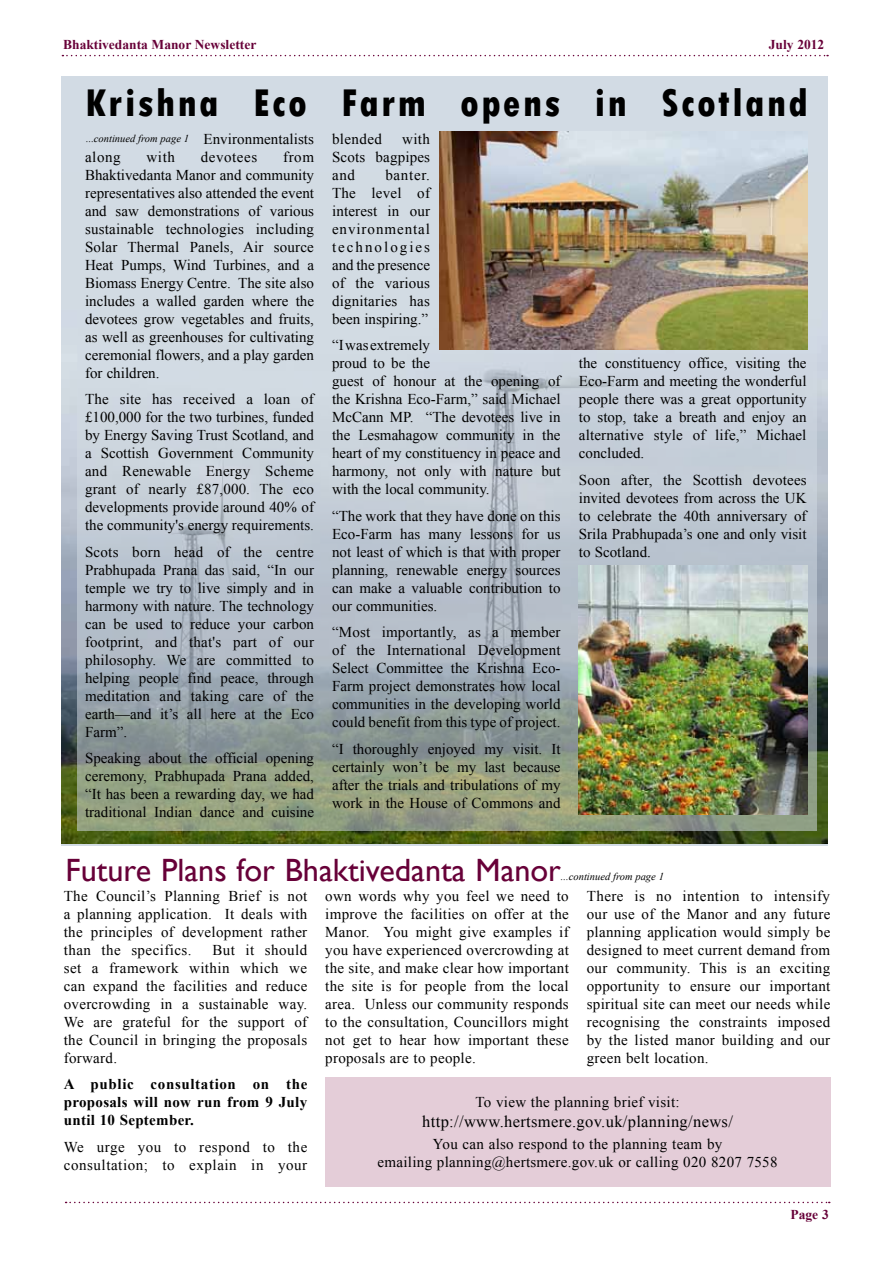
<style>
.page{position:relative;width:893px;height:1263px;background:#fff}
.page>*{position:absolute;margin:0;border:0;box-sizing:border-box;transform-origin:0 0}
.t1{font:800 condensed 40.5px "Tw Cen";letter-spacing:.065em;color:#000}
.t2{font:32.25px "Gill Sans";color:#670038}
.t3{font:16.5px "Times New Roman";letter-spacing:.02em;color:#000}
.t4{font:15px/18px "Times New Roman";color:#000;text-align:justify}
.t5{font:15px/18px "Times New Roman";letter-spacing:.02em;color:#000;text-align:center}
.t6{font:700 15px/18px "Times New Roman";letter-spacing:.02em;color:#000;text-align:justify}
.t7{font:15px/18px "Times New Roman";letter-spacing:.035em;color:#000}
.t8{font:15px "Times New Roman";letter-spacing:.04em;color:#000}
.t9{font:15px "Times New Roman";letter-spacing:.03em;color:#000}
.t10{font:700 13.5px "Times New Roman";color:#670038}
.t11{font:italic 10.5px "Times New Roman";color:#000}
</style>
<div class="page">
<svg style="left:66px;top:1202px;width:764px;height:1px"></svg>
<svg style="left:62px;top:55px;width:766px;height:1px"></svg>
<div style="left:62px;top:77px;width:766px;height:769px;background:#d2dbe4"></div>
<img style="left:62px;top:393px;width:766px;height:450px">
<svg style="left:77px;top:131px;width:739px;height:699px"></svg>
<img style="left:439px;top:132px;width:369px;height:218px">
<img style="left:579px;top:565px;width:229px;height:250px">
<div style="left:325px;top:1077px;width:505px;height:109px;background:#e4cdd8"></div>
<p class="t10" style="left:63px;top:35px;width:195px">Bhaktivedanta Manor Newsletter</p>
<p class="t10" style="left:769px;top:35px;width:57px">July 2012</p>
<h1 class="t1" style="left:85px;top:79px;width:724px">Krishna Eco Farm opens in Scotland</h1>
<p class="t11" style="left:86px;top:132px;width:105px">...continued from page 1</p>
<p class="t4" style="left:203px;top:129px;width:112px">Environmentalists</p>
<p class="t4" style="left:85px;top:147px;width:37px">along</p>
<p class="t4" style="left:146px;top:147px;width:30px">with</p>
<p class="t8" style="left:201px;top:146px;width:58px">devotees</p>
<p class="t4" style="left:85px;top:147px;width:231px;text-indent:198px">from Bhaktivedanta Manor and community representatives also attended the event and saw demonstrations of various sustainable technologies including Solar Thermal Panels, Air source Heat Pumps, Wind Turbines, and a Biomass Energy Centre. The site also includes a walled garden where the devotees grow vegetables and fruits, as well as greenhouses for cultivating ceremonial flowers, and a play garden for children.</p>
<p class="t4" style="left:85px;top:390px;width:230px">The site has received a loan of £100,000 for the two turbines, funded by Energy Saving Trust Scotland, and a Scottish Government Community and Renewable Energy Scheme grant of nearly £87,000. The eco developments provide around 40% of the community's energy requirements.</p>
<p class="t4" style="left:85px;top:542px;width:230px">Scots born head of the centre Prabhupada Prana das said, “In our temple we try to live simply and in harmony with nature. The technology can be used to reduce your carbon footprint, and that's part of our philosophy. We are committed to helping people find peace, through meditation and taking care of the earth—and it’s all here at the Eco Farm”.</p>
<p class="t4" style="left:85px;top:749px;width:230px">Speaking about the official opening ceremony, Prabhupada Prana added, “It has been a rewarding day, we had traditional Indian dance and cuisine</p>
<p class="t9" style="left:332px;top:128px;width:52px">blended</p>
<p class="t4" style="left:332px;top:129px;width:100px;text-indent:70px">with Scots bagpipes and</p>
<p class="t4" style="left:332px;top:165px;width:100px;text-indent:53px">banter.<br>The level of interest in our environmental technologies and the presence of the various dignitaries has been inspiring.”</p>
<p class="t4" style="left:332px;top:336px;width:230px;text-align:left">“I was extremely<br>proud to be the<br>guest of honour at the opening of the Krishna Eco-Farm,” said Michael<br>McCann MP. “The devotees live in the Lesmahagow community in the heart of my constituency in peace and harmony, not only with nature but with the local community.</p>
<p class="t4" style="left:332px;top:506px;width:230px">“The work that they have done on this Eco-Farm has many lessons for us not least of which is that with proper planning, renewable energy sources can make a valuable contribution to our communities.</p>
<p class="t4" style="left:332px;top:623px;width:230px">“Most importantly, as a member of the International Development Select Committee the Krishna Eco-Farm project demonstrates how local communities in the developing world could benefit from this type of project.</p>
<p class="t4" style="left:332px;top:739px;width:230px">“I thoroughly enjoyed my visit. It certainly won’t be my last because after the trials and tribulations of my work in the House of Commons and</p>
<p class="t4" style="left:579px;top:354px;width:229px">the constituency office, visiting the Eco-Farm and meeting the wonderful people there was a great opportunity to stop, take a breath and enjoy an alternative style of life,” Michael concluded.</p>
<p class="t4" style="left:579px;top:470px;width:229px">Soon after, the Scottish devotees invited devotees from across the UK to celebrate the 40th anniversary of Srila Prabhupada’s one and only visit to Scotland.</p>
<h2 class="t2" style="left:66px;top:851px;width:497px">Future Plans for Bhaktivedanta Manor</h2>
<p class="t11" style="left:561px;top:869px;width:105px">...continued from page 1</p>
<p class="t4" style="left:64px;top:887px;width:245px">The Council’s Planning Brief is not a planning application. It deals with the principles of development rather than the specifics.</p>
<p class="t4" style="left:64px;top:941px;width:245px;text-indent:149px">But it should set a framework within which we can expand the facilities and reduce overcrowding in a sustainable way.<br>We are grateful for the support of the Council in bringing the proposals forward.</p>
<p class="t6" style="left:64px;top:1075px;width:245px">A public consultation on the proposals will now run from 9 July until 10 September.</p>
<p class="t7" style="left:64px;top:1138px;width:245px">We urge you to respond to the consultation; to explain in your</p>
<p class="t4" style="left:325px;top:887px;width:245px">own words why you feel we need to improve the facilities on offer at the Manor. You might give examples if you have experienced overcrowding at the site, and make clear how important the site is for people from the local area. Unless our community responds to the consultation, Councillors might not get to hear how important these proposals are to people.</p>
<p class="t4" style="left:587px;top:887px;width:245px">There is no intention to intensify our use of the Manor and any future planning application would simply be designed to meet current demand from our community. This is an exciting opportunity to ensure our important spiritual site can meet our needs while recognising the constraints imposed by the listed manor building and our green belt location.</p>
<p class="t5" style="left:475px;top:1092px;width:206px">To view the planning brief visit:</p>
<p class="t3" style="left:422px;top:1110px;width:312px">http://www.hertsmere.gov.uk/planning/news/</p>
<p class="t5" style="left:378px;top:1135px;width:401px">You can also respond to the planning team by<br>emailing planning@hertsmere.gov.uk or calling 020 8207 7558</p>
<p class="t10" style="left:790px;top:1205px;width:40px">Page 3</p>
</div>
